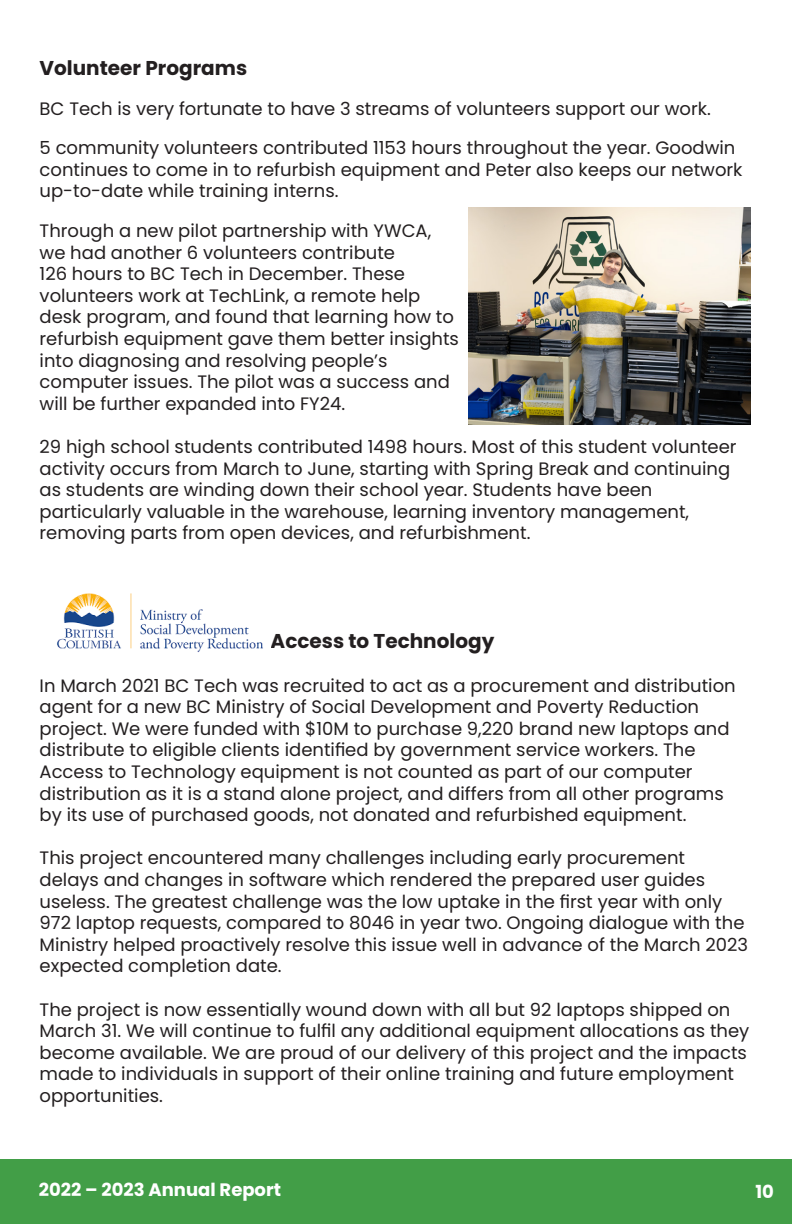
<style>
.page{position:relative;width:792px;height:1224px;background:#fff}
.page>*{position:absolute;margin:0;border:0;box-sizing:border-box;transform-origin:0 0}
.t1{font:700 20px "Poppins";color:#231f20}
.t2{font:18px/21.6px "Poppins";color:#231f20}
.t3{font:700 18px "Poppins";color:#fff}
</style>
<div class="page">
<div style="left:0;top:1159px;width:792px;height:65px;background:#429e47"></div>
<img style="left:57px;top:593px;width:206px;height:59px">
<img style="left:468px;top:207px;width:282px;height:218px">
<p class="t1" style="left:40px;top:56px;width:209px">Volunteer Programs</p>
<p class="t2" style="left:40px;top:98px;width:673px">BC Tech is very fortunate to have 3 streams of volunteers support our work.</p>
<p class="t2" style="left:40px;top:137px;width:704px">5 community volunteers contributed 1153 hours throughout the year. Goodwin continues to come in to refurbish equipment and Peter also keeps our network up-to-date while training interns.</p>
<p class="t2" style="left:40px;top:220px;width:421px">Through a new pilot partnership with YWCA, we had another 6 volunteers contribute<br>126 hours to BC Tech in December. These volunteers work at TechLink, a remote help desk program, and found that learning how to refurbish equipment gave them better insights into diagnosing and resolving people’s computer issues. The pilot was a success and will be further expanded into FY24.</p>
<p class="t2" style="left:40px;top:436px;width:699px">29 high school students contributed 1498 hours. Most of this student volunteer activity occurs from March to June, starting with Spring Break and continuing as students are winding down their school year. Students have been particularly valuable in the warehouse, learning inventory management, removing parts from open devices, and refurbishment.</p>
<p class="t1" style="left:271px;top:630px;width:225px">Access to Technology</p>
<p class="t2" style="left:40px;top:675px;width:698px">In March 2021 BC Tech was recruited to act as a procurement and distribution agent for a new BC Ministry of Social Development and Poverty Reduction project. We were funded with $10M to purchase 9,220 brand new laptops and distribute to eligible clients identified by government service workers. The Access to Technology equipment is not counted as part of our computer distribution as it is a stand alone project, and differs from all other programs by its use of purchased goods, not donated and refurbished equipment.</p>
<p class="t2" style="left:40px;top:847px;width:710px">This project encountered many challenges including early procurement delays and changes in software which rendered the prepared user guides useless. The greatest challenge was the low uptake in the first year with only 972 laptop requests, compared to 8046 in year two. Ongoing dialogue with the Ministry helped proactively resolve this issue well in advance of the March 2023 expected completion date.</p>
<p class="t2" style="left:40px;top:999px;width:711px">The project is now essentially wound down with all but 92 laptops shipped on March 31. We will continue to fulfil any additional equipment allocations as they become available. We are proud of our delivery of this project and the impacts made to individuals in support of their online training and future employment opportunities.</p>
<p class="t3" style="left:39px;top:1179px;width:244px">2022 – 2023 Annual Report</p>
<p class="t3" style="left:756px;top:1181px;width:20px">10</p>
</div>
